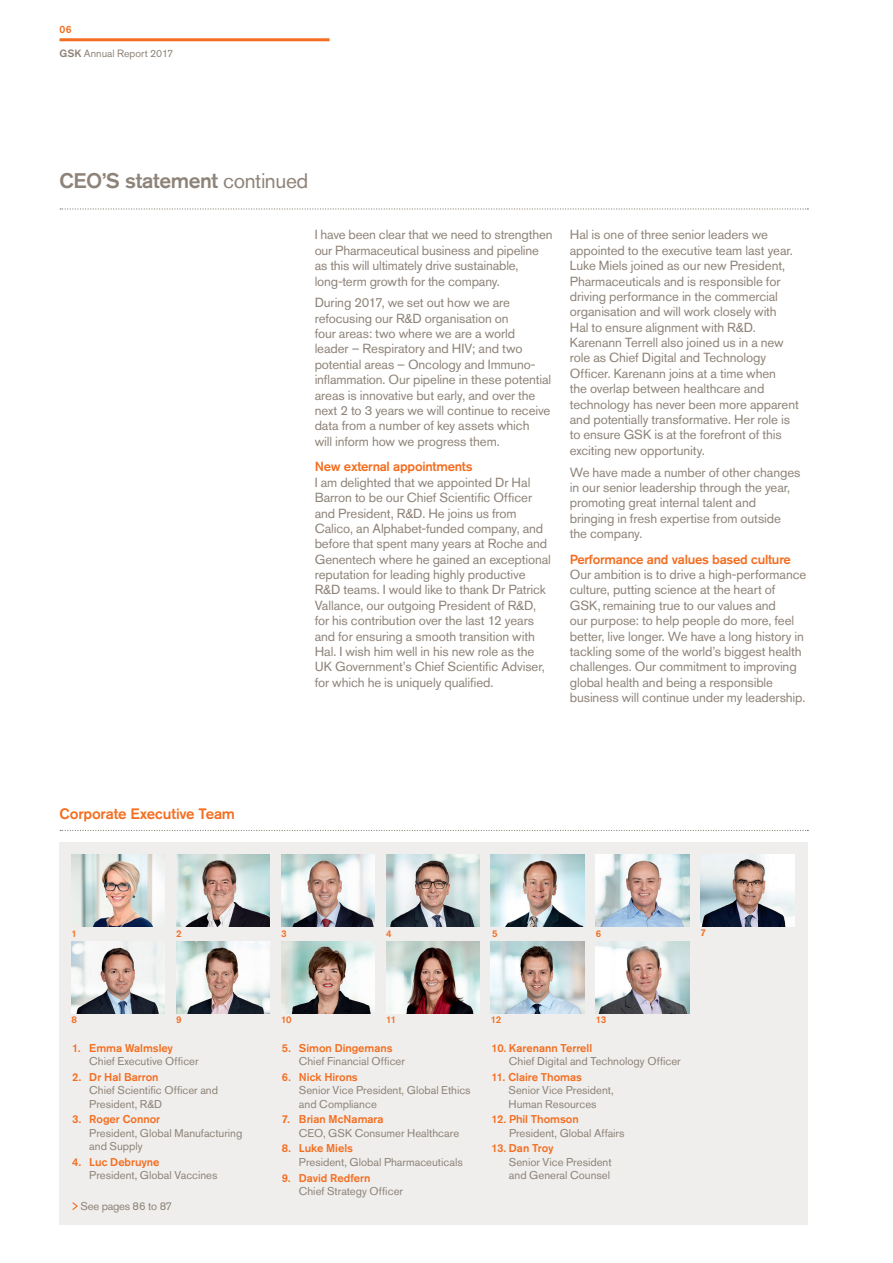
<style>
.page{position:relative;width:893px;height:1263px;background:#fff}
.page>*{position:absolute;margin:0;border:0;box-sizing:border-box;transform-origin:0 0}
.Page_Heading_Continu{font:500 21px "Akzidenz Grotesk GSK";letter-spacing:-.02em;color:#8e8378}
.Heading_2_DottedRule{font:500 15px "Akzidenz Grotesk GSK";letter-spacing:-.015em;color:#f36e21}
.Bodytext{font:13.2px/15.3px "Akzidenz Grotesk GSK";letter-spacing:-.01em;color:#8e8378}
.Heading_1{font:500 13.2px "Akzidenz Grotesk GSK";letter-spacing:-.02em;color:#f36e21}
.Bodytext_Small{font:11.25px/13.5px "Akzidenz Grotesk GSK";color:#8e8378}
.Footnotes{font:11.25px "Akzidenz Grotesk GSK";letter-spacing:-.025em;color:#8e8378}
.t1{font:10.5px "Akzidenz Grotesk GSK";color:#8e8378}
.Page_Number{font:500 10.5px "Akzidenz Grotesk GSK";color:#f36e21}
.Bodytext_Small-2{font:500 9.75px "Akzidenz Grotesk GSK";letter-spacing:-.055em;color:#f36e21}
.s1{font-weight:500}
.s2{font-weight:400}
.s3{font-weight:500;color:#f36e21}
</style>
<div class="page">
<hr style="left:60px;top:38px;width:270px;height:3px;background:#f36e21">
<svg style="left:60px;top:208px;width:748px;height:2px"></svg>
<svg style="left:60px;top:830px;width:748px;height:1px"></svg>
<div style="left:60px;top:842px;width:748px;height:383px;background:#efeeec"></div>
<img style="left:71px;top:854px;width:94px;height:73px">
<img style="left:176px;top:854px;width:94px;height:73px">
<img style="left:281px;top:854px;width:94px;height:73px">
<img style="left:386px;top:854px;width:94px;height:73px">
<img style="left:491px;top:854px;width:93px;height:73px">
<img style="left:596px;top:854px;width:93px;height:73px">
<img style="left:701px;top:854px;width:93px;height:73px">
<img style="left:71px;top:941px;width:94px;height:72px">
<img style="left:176px;top:941px;width:94px;height:72px">
<img style="left:281px;top:941px;width:94px;height:72px">
<img style="left:386px;top:941px;width:94px;height:72px">
<img style="left:491px;top:941px;width:93px;height:72px">
<img style="left:596px;top:941px;width:93px;height:72px">
<svg style="left:72px;top:1202px;width:6px;height:8px"></svg>
<p class="Page_Number" style="left:60px;top:23px;width:14px">06</p>
<p class="t1" style="left:60px;top:46px;width:115px"><span class="s1">GSK</span> Annual Report 2017</p>
<p class="Page_Heading_Continu" style="left:60px;top:167px;width:250px">CEO’S statement <span class="s2">continued</span></p>
<p class="Bodytext" style="left:315px;top:227px;width:239px">I have been clear that we need to strengthen our Pharmaceutical business and pipeline as this will ultimately drive sustainable, long-term growth for the company.</p>
<p class="Bodytext" style="left:315px;top:295px;width:238px">During 2017, we set out how we are refocusing our R&amp;D organisation on<br>four areas: two where we are a world leader – Respiratory and HIV; and two potential areas – Oncology and Immuno&shy;inflammation. Our pipeline in these potential areas is innovative but early, and over the next 2 to 3 years we will continue to receive data from a number of key assets which<br>will inform how we progress them.</p>
<p class="Heading_1" style="left:315px;top:458px;width:159px">New external appointments</p>
<p class="Bodytext" style="left:315px;top:474px;width:238px">I am delighted that we appointed Dr Hal Barron to be our Chief Scientific Officer and President, R&amp;D. He joins us from Calico, an Alphabet-funded company, and before that spent many years at Roche and Genentech where he gained an exceptional reputation for leading highly productive R&amp;D teams. I would like to thank Dr Patrick Vallance, our outgoing President of R&amp;D, for his contribution over the last 12 years and for ensuring a smooth transition with Hal. I wish him well in his new role as the UK Government’s Chief Scientific Adviser, for which he is uniquely qualified.</p>
<p class="Bodytext" style="left:570px;top:227px;width:230px">Hal is one of three senior leaders we appointed to the executive team last year.<br>Luke Miels joined as our new President, Pharmaceuticals and is responsible for driving performance in the commercial organisation and will work closely with Hal to ensure alignment with R&amp;D.<br>Karenann Terrell also joined us in a new role as Chief Digital and Technology Officer. Karenann joins at a time when<br>the overlap between healthcare and technology has never been more apparent and potentially transformative. Her role is to ensure GSK is at the forefront of this exciting new opportunity.</p>
<p class="Bodytext" style="left:570px;top:464px;width:232px">We have made a number of other changes in our senior leadership through the year, promoting great internal talent and bringing in fresh expertise from outside the company.</p>
<p class="Heading_1" style="left:570px;top:550px;width:222px">Performance and values based culture</p>
<p class="Bodytext" style="left:570px;top:567px;width:238px">Our ambition is to drive a high-performance culture, putting science at the heart of GSK, remaining true to our values and<br>our purpose: to help people do more, feel better, live longer. We have a long history in tackling some of the world’s biggest health challenges. Our commitment to improving global health and being a responsible business will continue under my leadership.</p>
<p class="Heading_2_DottedRule" style="left:60px;top:804px;width:177px">Corporate Executive Team</p>
<p class="Bodytext_Small-2" style="left:71px;top:927px;width:7px">1</p>
<p class="Bodytext_Small-2" style="left:71px;top:1013px;width:7px">8</p>
<p class="Bodytext_Small-2" style="left:176px;top:927px;width:7px">2</p>
<p class="Bodytext_Small-2" style="left:176px;top:1013px;width:7px">9</p>
<p class="Bodytext_Small-2" style="left:281px;top:927px;width:7px">3</p>
<p class="Bodytext_Small-2" style="left:281px;top:1013px;width:12px">10</p>
<p class="Bodytext_Small-2" style="left:386px;top:927px;width:7px">4</p>
<p class="Bodytext_Small-2" style="left:386px;top:1013px;width:12px">11</p>
<p class="Bodytext_Small-2" style="left:492px;top:927px;width:7px">5</p>
<p class="Bodytext_Small-2" style="left:491px;top:1013px;width:12px">12</p>
<p class="Bodytext_Small-2" style="left:596px;top:927px;width:7px">6</p>
<p class="Bodytext_Small-2" style="left:596px;top:1013px;width:12px">13</p>
<p class="Bodytext_Small-2" style="left:701px;top:927px;width:7px">7</p>
<p class="Bodytext_Small" style="left:89px;top:1041px;width:111px;text-indent:-17px"><span class="s3">1. Emma Walmsley<br></span>Chief Executive Officer</p>
<p class="Bodytext_Small" style="left:89px;top:1070px;width:130px;text-indent:-17px"><span class="s3">2. Dr Hal Barron<br></span>Chief Scientific Officer and<br>President, R&amp;D</p>
<p class="Bodytext_Small" style="left:89px;top:1112px;width:155px;text-indent:-17px"><span class="s3">3. Roger Connor<br></span>President, Global Manufacturing and Supply</p>
<p class="Bodytext_Small" style="left:89px;top:1155px;width:130px;text-indent:-17px"><span class="s3">4. Luc Debruyne<br></span>President, Global Vaccines</p>
<p class="Footnotes" style="left:81px;top:1199px;width:93px">See pages 86 to 87</p>
<p class="Bodytext_Small" style="left:299px;top:1041px;width:108px;text-indent:-17px"><span class="s3">5. Simon Dingemans<br></span>Chief Financial Officer</p>
<p class="Bodytext_Small" style="left:299px;top:1070px;width:173px;text-indent:-17px"><span class="s3">6. Nick Hirons<br></span>Senior Vice President, Global Ethics and Compliance</p>
<p class="Bodytext_Small" style="left:299px;top:1112px;width:162px;text-indent:-17px"><span class="s3">7. Brian McNamara<br></span>CEO, GSK Consumer Healthcare</p>
<p class="Bodytext_Small" style="left:299px;top:1142px;width:165px;text-indent:-17px"><span class="s3">8. Luke Miels<br></span>President, Global Pharmaceuticals</p>
<p class="Bodytext_Small" style="left:299px;top:1171px;width:106px;text-indent:-17px"><span class="s3">9. David Redfern<br></span>Chief Strategy Officer</p>
<p class="Bodytext_Small" style="left:509px;top:1041px;width:173px;text-indent:-17px"><span class="s3">10. Karenann Terrell<br></span>Chief Digital and Technology Officer</p>
<p class="Bodytext_Small" style="left:508px;top:1070px;width:107px;text-indent:-17px"><span class="s3">11. Claire Thomas<br></span>Senior Vice President,<br>Human Resources</p>
<p class="Bodytext_Small" style="left:509px;top:1112px;width:117px;text-indent:-18px"><span class="s3">12. Phil Thomson<br></span>President, Global Affairs</p>
<p class="Bodytext_Small" style="left:509px;top:1142px;width:104px;text-indent:-17px"><span class="s3">13. Dan Troy<br></span>Senior Vice President and General Counsel</p>
</div>
